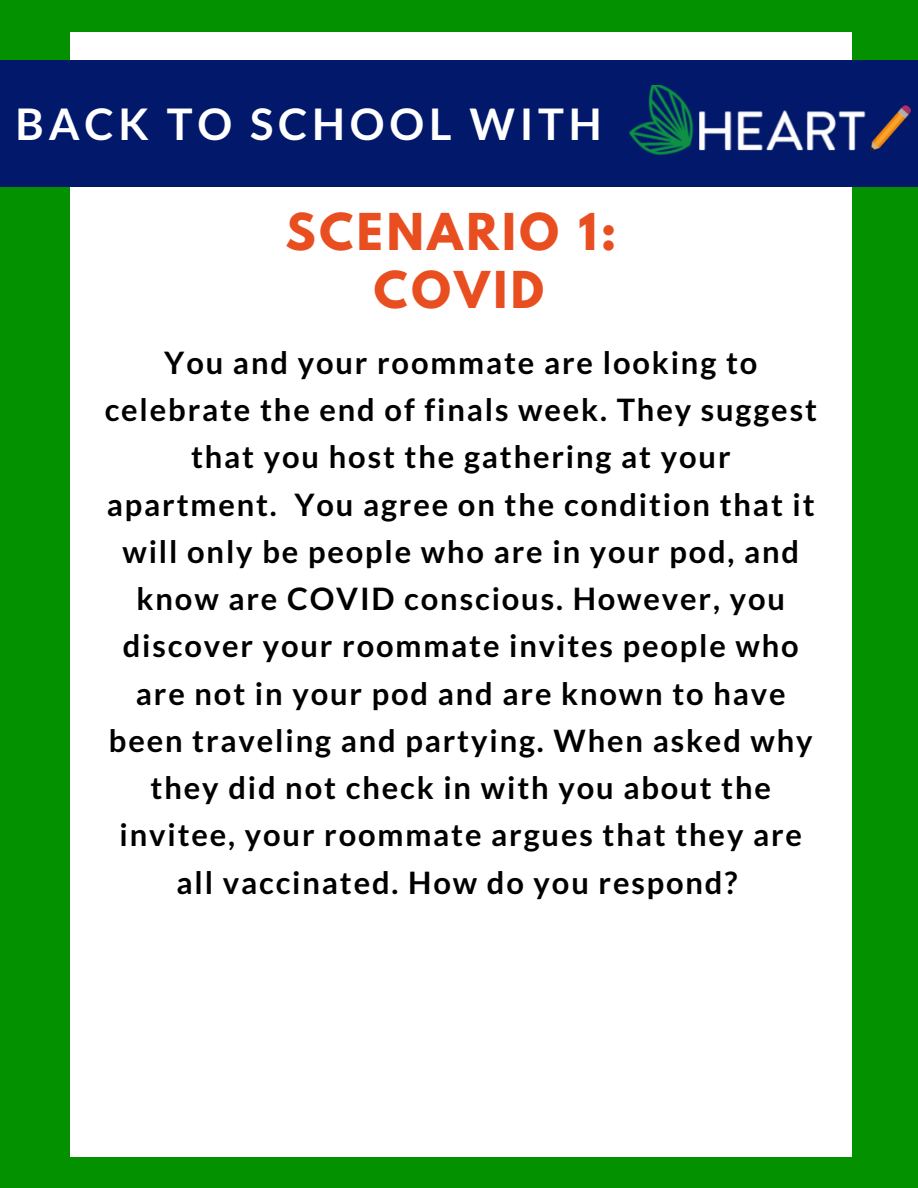
<style>
.page{position:relative;width:918px;height:1188px;background:#039100}
.page>*{position:absolute;margin:0;border:0;box-sizing:border-box;transform-origin:0 0}
.t1{font:700 45px "League Spartan";letter-spacing:.08em;color:#e84e1f}
.t2{font:700 43.5px "Lato";letter-spacing:.11em;color:#fff}
.t3{font:700 30.9px/47.2px "Lato";letter-spacing:.06em;color:#000;text-align:center}
</style>
<div class="page">
<div style="left:71px;top:32px;width:780px;height:1125px;background:#fff"></div>
<div style="left:0;top:60px;width:918px;height:126px;background:#02186b"></div>
<img style="left:611px;top:85px;width:307px;height:115px">
<p class="t2" style="left:16px;top:98px;width:588px">BACK TO SCHOOL WITH</p>
<p class="t1" style="left:286px;top:209px;width:332px">SCENARIO 1:</p>
<p class="t1" style="left:374px;top:268px;width:172px">COVID</p>
<p class="t3" style="left:105px;top:338px;width:714px">You and your roommate are looking to celebrate the end of finals week. They suggest that you host the gathering at your apartment. You agree on the condition that it will only be people who are in your pod, and know are COVID conscious. However, you discover your roommate invites people who are not in your pod and are known to have been traveling and partying. When asked why they did not check in with you about the invitee, your roommate argues that they are all vaccinated. How do you respond?</p>
</div>
